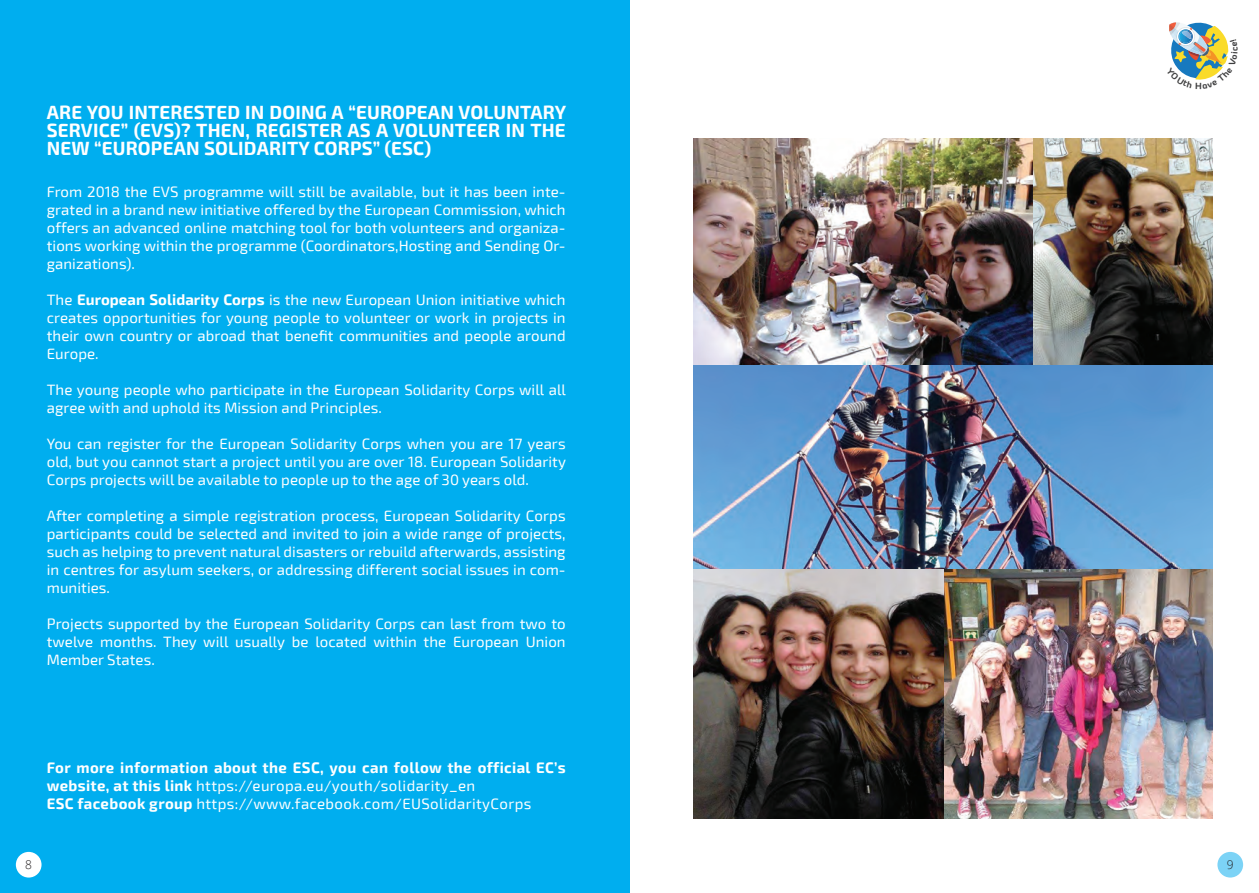
<style>
.page{position:relative;width:1259px;height:893px;background:#fff}
.page>*{position:absolute;margin:0;border:0;box-sizing:border-box;transform-origin:0 0}
.t1{font:700 18.75px/18px "Exo 2";letter-spacing:.01em;color:#fff;text-align:justify}
.t2{font:15px/18px "Exo 2";letter-spacing:.005em;color:#fff;text-align:justify}
.t3{font:700 15px/18px "Exo 2";letter-spacing:.025em;color:#fff}
.t4{font:300 12px "Open Sans";color:#231f20}
.s1{font-weight:700}
.s2{font-weight:400}
</style>
<div class="page">
<img style="left:1032px;top:138px;width:180px;height:228px">
<img style="left:693px;top:138px;width:339px;height:228px">
<div style="left:0;top:0;width:629px;height:893px;background:#00aeef"></div>
<div style="left:1217px;top:852px;width:26px;height:25px;background:#7cd3f6;border-radius:50%"></div>
<div style="left:16px;top:852px;width:26px;height:25px;background:#fff;border-radius:50%"></div>
<img style="left:693px;top:366px;width:519px;height:453px">
<svg style="left:1169px;top:22px;width:60px;height:58px"></svg>
<p class="t1" style="left:47px;top:104px;width:521px">ARE YOU INTERESTED IN DOING A “EUROPEAN VOLUNTARY SERVICE” (EVS)? THEN, REGISTER AS A VOLUNTEER IN THE NEW “EUROPEAN SOLIDARITY CORPS” (ESC)</p>
<p class="t2" style="left:47px;top:183px;width:520px">From 2018 the EVS programme will still be available, but it has been inte&shy;grated in a brand new initiative offered by the European Commission, which offers an advanced online matching tool for both volunteers and organiza&shy;tions working within the programme (Coordinators,Hosting and Sending Or&shy;ganizations).</p>
<p class="t2" style="left:47px;top:291px;width:520px">The <span class="s1">European Solidarity Corps</span> is the new European Union initiative which creates opportunities for young people to volunteer or work in projects in their own country or abroad that benefit communities and people around Europe.</p>
<p class="t2" style="left:47px;top:381px;width:521px">The young people who participate in the European Solidarity Corps will all agree with and uphold its Mission and Principles.</p>
<p class="t2" style="left:47px;top:435px;width:521px">You can register for the European Solidarity Corps when you are 17 years old, but you cannot start a project until you are over 18. European Solidarity Corps projects will be available to people up to the age of 30 years old.</p>
<p class="t2" style="left:47px;top:507px;width:520px">After completing a simple registration process, European Solidarity Corps participants could be selected and invited to join a wide range of projects, such as helping to prevent natural disasters or rebuild afterwards, assisting in centres for asylum seekers, or addressing different social issues in com&shy;munities.</p>
<p class="t2" style="left:47px;top:615px;width:520px">Projects supported by the European Solidarity Corps can last from two to twelve months. They will usually be located within the European Union Member States.</p>
<p class="t3" style="left:47px;top:759px;width:520px">For more information about the ESC, you can follow the official EC’s website, at this link <span class="s2">https://europa.eu/youth/solidarity_en<br></span>ESC facebook group <span class="s2">https://www.facebook.com/EUSolidarityCorps</span></p>
<p class="t4" style="left:25px;top:856px;width:8px">8</p>
<p class="t4" style="left:1226px;top:856px;width:8px">9</p>
</div>
